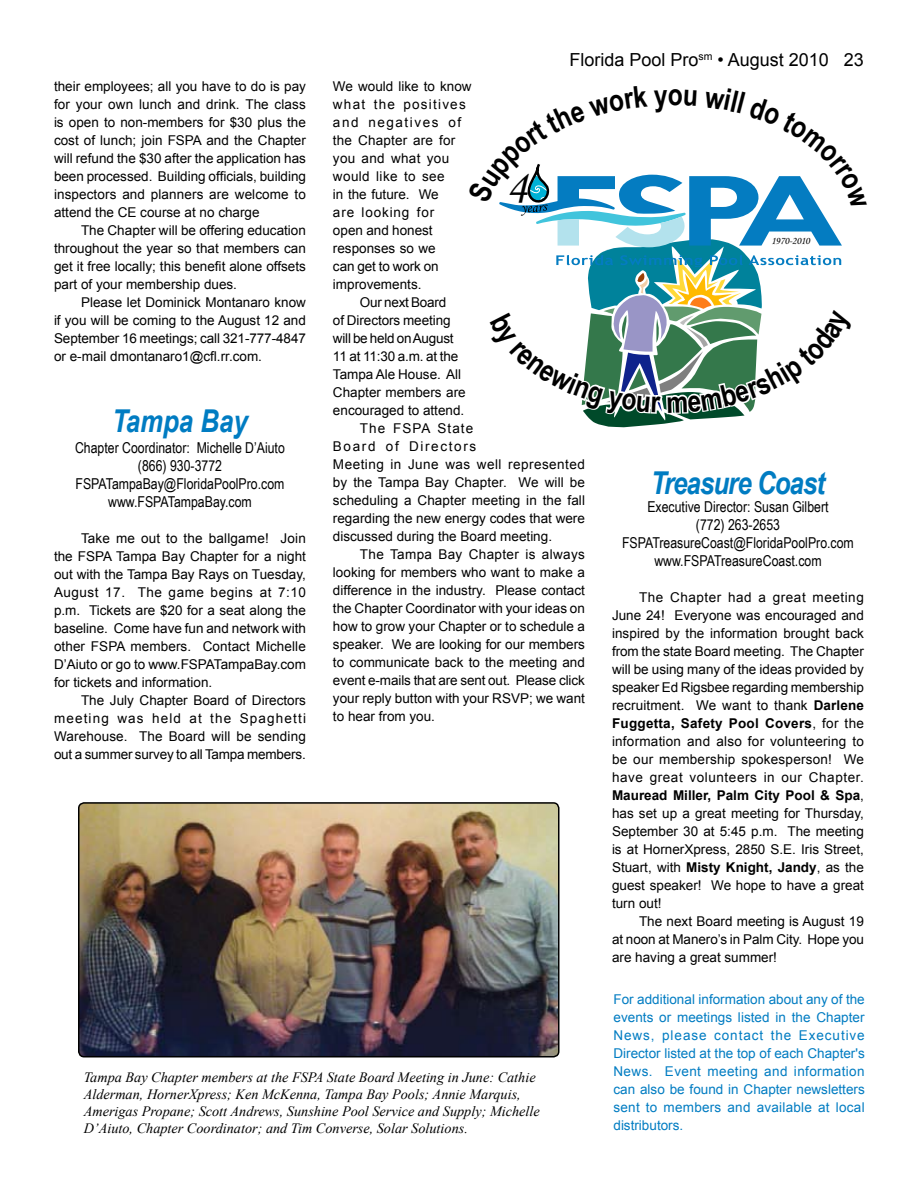
<style>
.page{position:relative;width:918px;height:1188px;background:#fff}
.page>*{position:absolute;margin:0;border:0;box-sizing:border-box;transform-origin:0 0}
.t1{font:48px "Monotype Corsiva";color:#000}
.t2{font:italic 700 31.5px "Arial Narrow";letter-spacing:-.03em;color:#007cc2}
.t3{font:italic 700 31.5px "Arial Narrow";color:#007cc2}
.t4{font:700 30px "Arial Narrow";color:#000}
.t5{font:18px "Arial";color:#000}
.t6{font:15px/18px "Arial Narrow";color:#000;text-align:center}
.t7{font:italic 14.25px/17.1px "Times New Roman";color:#000}
.t8{font:13.5px/18px "Arial";color:#000;text-align:justify}
.t9{font:13.5px/18px "Arial";letter-spacing:.02em;color:#007cc2;text-align:justify}
.t10{font:13.5px "Arial";letter-spacing:.025em;color:#000}
.t11{font:13.5px "Arial";letter-spacing:.035em;color:#000}
.t12{font:13.5px "Arial";letter-spacing:-.02em;color:#000}
.t13{font:13.5px "Arial";letter-spacing:.09em;color:#000}
.t14{font:13.5px "Arial";letter-spacing:.12em;color:#000}
.t15{font:13.5px "Arial";letter-spacing:.115em;color:#000}
.t16{font:13.5px "Arial";letter-spacing:.03em;color:#000}
.t17{font:13.5px "Arial";letter-spacing:.065em;color:#000}
.t18{font:13.5px "Arial";letter-spacing:.075em;color:#000}
.t19{font:10.5px "Monotype Corsiva";letter-spacing:-.015em;color:#000}
.s1{font-weight:700}
</style>
<div class="page">
<img style="left:79px;top:803px;width:480px;height:254px">
<div style="left:78px;top:802px;width:481px;height:255px;border:2px solid #000;border-radius:5px"></div>
<svg style="left:499px;top:164px;width:343px;height:263px"></svg>
<p class="t8" style="left:54px;top:77px;width:254px">their employees; all you have to do is pay for your own lunch and drink. The class is open to non-members for $30 plus the cost of lunch; join FSPA and the Chapter will refund the $30 after the application has been processed. Building officials, building inspectors and planners are welcome to attend the CE course at no charge</p>
<p class="t8" style="left:54px;top:221px;width:254px;text-indent:27px">The Chapter will be offering education throughout the year so that members can get it free locally; this benefit alone offsets part of your membership dues.</p>
<p class="t8" style="left:54px;top:293px;width:253px;text-indent:27px">Please let Dominick Montanaro know if you will be coming to the August 12 and September 16 meetings; call 321-777-4847 or e-mail dmontanaro1@cfl.rr.com.</p>
<h2 class="t3" style="left:112px;top:397px;width:137px">Tampa Bay</h2>
<p class="t6" style="left:75px;top:438px;width:211px">Chapter Coordinator: Michelle D’Aiuto (866) 930-3772<br>FSPATampaBay@FloridaPoolPro.com www.FSPATampaBay.com</p>
<p class="t8" style="left:54px;top:529px;width:254px;text-indent:27px">Take me out to the ballgame! Join the FSPA Tampa Bay Chapter for a night out with the Tampa Bay Rays on Tuesday, August 17. The game begins at 7:10 p.m. Tickets are $20 for a seat along the baseline. Come have fun and network with other FSPA members. Contact Michelle D’Aiuto or go to www.FSPATampaBay.com for tickets and information.</p>
<p class="t8" style="left:54px;top:691px;width:254px;text-indent:27px">The July Chapter Board of Directors meeting was held at the Spaghetti Warehouse. The Board will be sending out a summer survey to all Tampa members.</p>
<h3 class="t5" style="left:570px;top:47px;width:296px">Florida Pool Pro<sup>sm</sup> • August 2010 23</h3>
<p class="t8" style="left:333px;top:77px;width:140px">We would like to know</p>
<p class="t13" style="left:333px;top:95px;width:134px">what the positives</p>
<p class="t15" style="left:333px;top:113px;width:130px">and negatives of</p>
<p class="t8" style="left:333px;top:131px;width:124px">the Chapter are for</p>
<p class="t10" style="left:333px;top:149px;width:118px">you and what you</p>
<p class="t16" style="left:333px;top:167px;width:113px">would like to see</p>
<p class="t8" style="left:333px;top:185px;width:107px">in the future. We</p>
<p class="t17" style="left:333px;top:203px;width:103px">are looking for</p>
<p class="t8" style="left:333px;top:221px;width:101px">open and honest</p>
<p class="t8" style="left:333px;top:239px;width:104px">responses so we</p>
<p class="t8" style="left:333px;top:257px;width:107px">can get to work on</p>
<p class="t8" style="left:333px;top:275px;width:90px">improvements.</p>
<p class="t8" style="left:360px;top:293px;width:88px">Our next Board</p>
<p class="t8" style="left:333px;top:311px;width:119px">of Directors meeting</p>
<p class="t12" style="left:333px;top:329px;width:122px">will be held on August</p>
<p class="t8" style="left:333px;top:347px;width:127px">11 at 11:30 a.m. at the</p>
<p class="t8" style="left:333px;top:365px;width:130px">Tampa Ale House. All</p>
<p class="t8" style="left:333px;top:383px;width:134px">Chapter members are</p>
<p class="t8" style="left:333px;top:401px;width:133px">encouraged to attend.</p>
<p class="t18" style="left:360px;top:419px;width:115px">The FSPA State</p>
<p class="t14" style="left:333px;top:437px;width:145px">Board of Directors</p>
<p class="t11" style="left:333px;top:455px;width:254px">Meeting in June was well represented</p>
<p class="t8" style="left:333px;top:473px;width:254px">by the Tampa Bay Chapter. We will be</p>
<p class="t8" style="left:333px;top:491px;width:254px">scheduling a Chapter meeting in the fall</p>
<p class="t8" style="left:333px;top:509px;width:253px">regarding the new energy codes that were</p>
<p class="t8" style="left:333px;top:527px;width:221px">discussed during the Board meeting.</p>
<p class="t10" style="left:360px;top:545px;width:226px">The Tampa Bay Chapter is always</p>
<p class="t8" style="left:333px;top:563px;width:253px">looking for members who want to make a</p>
<p class="t8" style="left:333px;top:581px;width:253px">difference in the industry. Please contact</p>
<p class="t8" style="left:333px;top:599px;width:253px">the Chapter Coordinator with your ideas on</p>
<p class="t8" style="left:333px;top:617px;width:254px">how to grow your Chapter or to schedule a</p>
<p class="t8" style="left:333px;top:635px;width:253px">speaker. We are looking for our members</p>
<p class="t8" style="left:333px;top:653px;width:253px">to communicate back to the meeting and</p>
<p class="t8" style="left:333px;top:671px;width:253px">event e-mails that are sent out. Please click</p>
<p class="t8" style="left:333px;top:689px;width:253px">your reply button with your RSVP; we want</p>
<p class="t8" style="left:333px;top:707px;width:104px">to hear from you.</p>
<h1 class="t1" style="left:506px;top:158px;width:23px">4</h1>
<h3 class="t4" style="left:668px;top:72px;width:17px">o</h3>
<p class="t19" style="left:771px;top:235px;width:40px">1970-2010</p>
<h2 class="t2" style="left:651px;top:459px;width:176px">Treasure Coast</h2>
<p class="t6" style="left:622px;top:497px;width:233px">Executive Director: Susan Gilbert<br>(772) 263-2653<br>FSPATreasureCoast@FloridaPoolPro.com www.FSPATreasureCoast.com</p>
<p class="t8" style="left:612px;top:588px;width:254px;text-indent:27px">The Chapter had a great meeting June 24! Everyone was encouraged and inspired by the information brought back from the state Board meeting. The Chapter will be using many of the ideas provided by speaker Ed Rigsbee regarding membership recruitment. We want to thank <span class="s1">Darlene Fuggetta, Safety Pool Covers</span>, for the information and also for volunteering to be our membership spokesperson! We have great volunteers in our Chapter.<br><span class="s1">Mauread Miller, Palm City Pool &amp; Spa</span>, has set up a great meeting for Thursday, September 30 at 5:45 p.m. The meeting is at HornerXpress, 2850 S.E. Iris Street, Stuart, with <span class="s1">Misty Knight, Jandy</span>, as the guest speaker! We hope to have a great turn out!</p>
<p class="t8" style="left:612px;top:912px;width:254px;text-indent:27px">The next Board meeting is August 19 at noon at Manero’s in Palm City. Hope you are having a great summer!</p>
<p class="t7" style="left:84px;top:1068px;width:458px">Tampa Bay Chapter members at the FSPA State Board Meeting in June: Cathie Alderman, HornerXpress; Ken McKenna, Tampa Bay Pools; Annie Marquis, Amerigas Propane; Scott Andrews, Sunshine Pool Service and Supply; Michelle D’Aiuto, Chapter Coordinator; and Tim Converse, Solar Solutions.</p>
<p class="t9" style="left:613px;top:990px;width:253px">For additional information about any of the events or meetings listed in the Chapter News, please contact the Executive Director listed at the top of each Chapter's News. Event meeting and information can also be found in Chapter newsletters sent to members and available at local distributors.</p>
</div>
